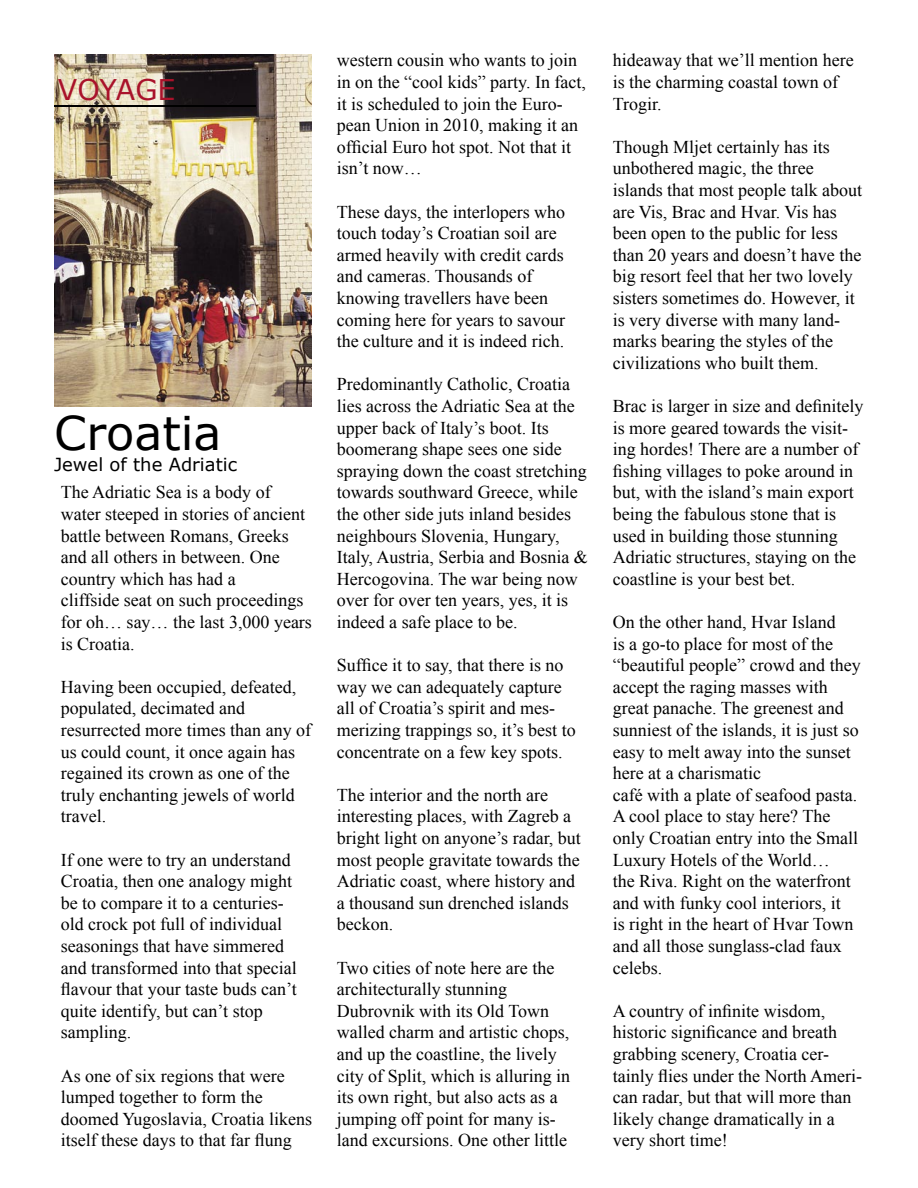
<style>
.page{position:relative;width:918px;height:1188px;background:#fff}
.page>*{position:absolute;margin:0;border:0;box-sizing:border-box;transform-origin:0 0}
.t1{font:46.5px "Verdana";color:#000}
.t2{font:28.5px "Verdana";color:#a9122a}
.t3{font:18px/21.6px "Times New Roman";color:#000}
.t4{font:18px "Verdana";color:#000}
</style>
<div class="page">
<img style="left:54px;top:54px;width:258px;height:352px">
<hr style="left:54px;top:105px;width:202px;height:2px;background:#000">
<p class="t2" style="left:58px;top:72px;width:119px">VOYAGE</p>
<p class="t1" style="left:54px;top:403px;width:169px">Croatia</p>
<p class="t4" style="left:54px;top:453px;width:185px">Jewel of the Adriatic</p>
<p class="t3" style="left:61px;top:481px;width:211px">The Adriatic Sea is a body of</p>
<p class="t3" style="left:61px;top:503px;width:246px">water steeped in stories of ancient battle between Romans, Greeks and all others in between. One country which has had a</p>
<p class="t3" style="left:61px;top:589px;width:253px">cliffside seat on such proceedings for oh… say… the last 3,000 years is Croatia.</p>
<p class="t3" style="left:61px;top:676px;width:237px">Having been occupied, defeated, populated, decimated and</p>
<p class="t3" style="left:61px;top:719px;width:252px">resurrected more times than any of us could count, it once again has regained its crown as one of the truly enchanting jewels of world travel.</p>
<p class="t3" style="left:61px;top:849px;width:238px">If one were to try an understand<br>Croatia, then one analogy might be to compare it to a centuries&shy;old crock pot full of individual seasonings that have simmered and transformed into that special flavour that your taste buds can’t quite identify, but can’t stop</p>
<p class="t3" style="left:61px;top:1021px;width:72px">sampling.</p>
<p class="t3" style="left:61px;top:1065px;width:253px">As one of six regions that were lumped together to form the doomed Yugoslavia, Croatia likens itself these days to that far flung</p>
<p class="t3" style="left:337px;top:49px;width:251px">western cousin who wants to join in on the “cool kids” party. In fact, it is scheduled to join the Euro&shy;pean Union in 2010, making it an official Euro hot spot. Not that it isn’t now…</p>
<p class="t3" style="left:337px;top:201px;width:230px">These days, the interlopers who touch today’s Croatian soil are armed heavily with credit cards and cameras. Thousands of</p>
<p class="t3" style="left:337px;top:287px;width:230px">knowing travellers have been coming here for years to savour the culture and it is indeed rich.</p>
<p class="t3" style="left:337px;top:373px;width:253px">Predominantly Catholic, Croatia lies across the Adriatic Sea at the upper back of Italy’s boot. Its boomerang shape sees one side spraying down the coast stretching towards southward Greece, while the other side juts inland besides neighbours Slovenia, Hungary,<br>Italy, Austria, Serbia and Bosnia &amp;<br>Hercogovina. The war being now over for over ten years, yes, it is indeed a safe place to be.</p>
<p class="t3" style="left:337px;top:654px;width:240px">Suffice it to say, that there is no way we can adequately capture all of Croatia’s spirit and mes&shy;merizing trappings so, it’s best to concentrate on a few key spots.</p>
<p class="t3" style="left:337px;top:784px;width:246px">The interior and the north are interesting places, with Zagreb a bright light on anyone’s radar, but most people gravitate towards the<br>Adriatic coast, where history and a thousand sun drenched islands beckon.</p>
<p class="t3" style="left:337px;top:957px;width:219px">Two cities of note here are the</p>
<p class="t3" style="left:337px;top:978px;width:172px">architecturally stunning</p>
<p class="t3" style="left:337px;top:1000px;width:235px">Dubrovnik with its Old Town walled charm and artistic chops, and up the coastline, the lively city of Split, which is alluring in its own right, but also acts as a jumping off point for many is&shy;land excursions. One other little</p>
<p class="t3" style="left:613px;top:49px;width:242px">hideaway that we’ll mention here is the charming coastal town of<br>Trogir.</p>
<p class="t3" style="left:613px;top:136px;width:218px">Though Mljet certainly has its</p>
<p class="t3" style="left:613px;top:157px;width:202px">unbothered magic, the three</p>
<p class="t3" style="left:613px;top:179px;width:251px">islands that most people talk about are Vis, Brac and Hvar. Vis has been open to the public for less than 20 years and doesn’t have the big resort feel that her two lovely sisters sometimes do. However, it is very diverse with many land&shy;marks bearing the styles of the civilizations who built them.</p>
<p class="t3" style="left:613px;top:395px;width:252px">Brac is larger in size and definitely is more geared towards the visit&shy;ing hordes! There are a number of fishing villages to poke around in but, with the island’s main export being the fabulous stone that is used in building those stunning Adriatic structures, staying on the coastline is your best bet.</p>
<p class="t3" style="left:613px;top:611px;width:249px">On the other hand, Hvar Island<br>is a go-to place for most of the “beautiful people” crowd and they accept the raging masses with great panache. The greenest and sunniest of the islands, it is just so easy to melt away into the sunset here at a charismatic</p>
<p class="t3" style="left:613px;top:784px;width:247px">café with a plate of seafood pasta.<br>A cool place to stay here? The only Croatian entry into the Small<br>Luxury Hotels of the World…<br>the Riva. Right on the waterfront and with funky cool interiors, it<br>is right in the heart of Hvar Town and all those sunglass-clad faux celebs.</p>
<p class="t3" style="left:613px;top:1000px;width:251px">A country of infinite wisdom, historic significance and breath grabbing scenery, Croatia cer&shy;tainly flies under the North Ameri&shy;can radar, but that will more than likely change dramatically in a very short time!</p>
</div>
